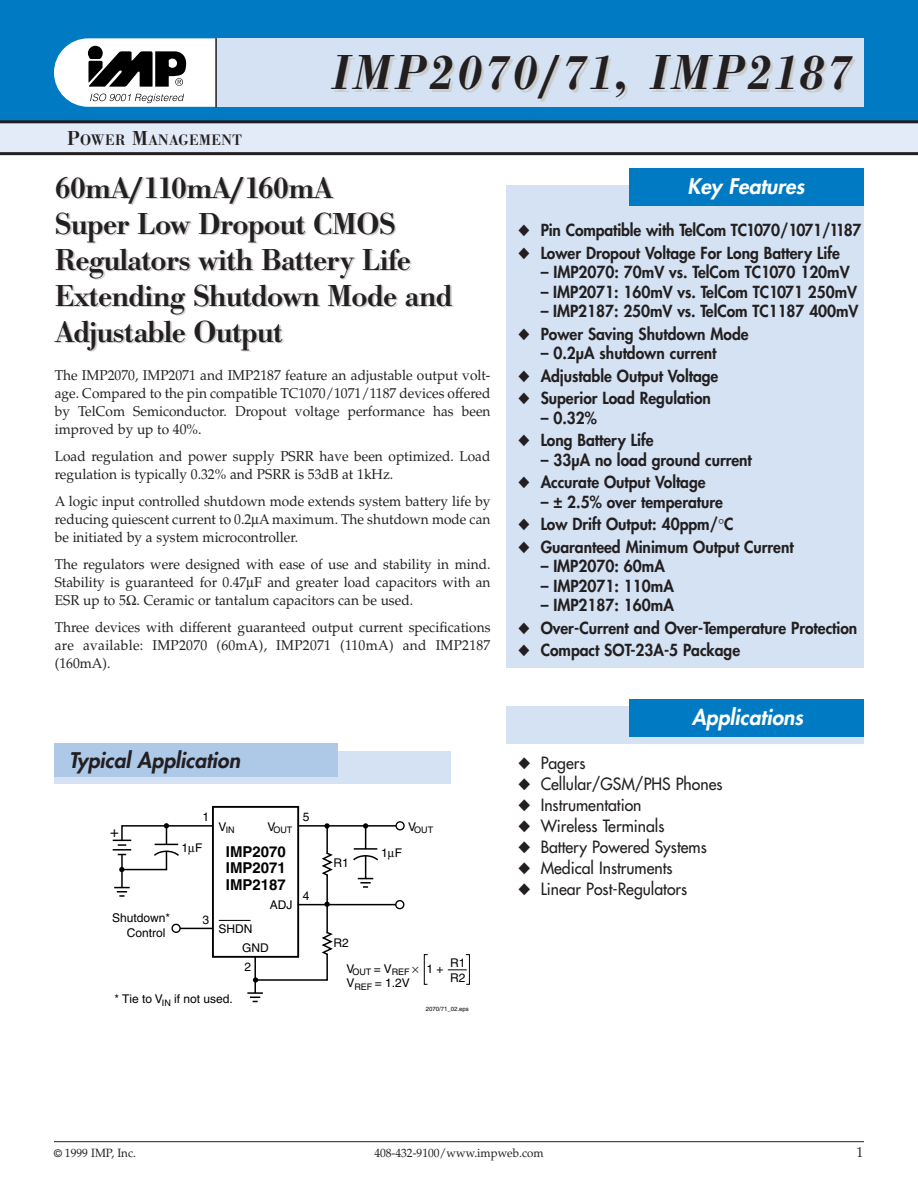
<style>
.page{position:relative;width:918px;height:1188px;background:#fff}
.page>*{position:absolute;margin:0;border:0;box-sizing:border-box;transform-origin:0 0}
.t1{font:italic 600 51px "Bodoni Antiqua T";letter-spacing:.075em;color:#231f20;scale:.96 1}
.t2{font:600 31.5px/36.8px "Bodoni Antiqua T";letter-spacing:-.015em;color:#231f20}
.t3{font:italic 800 21px "Futura";color:#fff}
.t4{font:italic 800 21px "Futura";color:#231f20}
.t5{font:16.5px "Futura";color:#231f20;scale:.96 1}
.t6{font:800 16.2px "Futura";color:#231f20;scale:.96 1}
.t7{font:600 15.75px "Bodoni Antiqua T";letter-spacing:.035em;color:#231f20;scale:.96 1}
.t8{font:700 15px/16.5px "Helvetica";color:#000;text-align:justify}
.t9{font:15px "Helvetica";color:#000}
.t10{font:14.25px/18px "Palatino";color:#231f20;text-align:justify;scale:.96 1}
.t11{font:12px/14.9px "Helvetica";color:#000}
.t12{font:12px "Palatino";color:#231f20;scale:.96 1}
.t13{font:9px "Helvetica";color:#000}
.t14{font:6px "Helvetica";color:#000}
.s1{font-size:21px}
.s2{color:#ccc}
.s3{font-family:"Helvetica";font-size:10.5px}
</style>
<div class="page">
<hr style="left:54px;top:1141px;width:810px;height:1px;background:#231f20">
<div style="left:506px;top:706px;width:358px;height:38px;background:#d4e2f3"></div>
<div style="left:506px;top:185px;width:358px;height:483px;background:#d4e2f3"></div>
<div style="left:629px;top:168px;width:235px;height:38px;background:#007ac2"></div>
<div style="left:629px;top:699px;width:235px;height:37px;background:#007ac2"></div>
<div style="left:0;top:0;width:918px;height:123px;background:#007ac2"></div>
<div style="left:54px;top:38px;width:240px;height:69px;background:#fff;border-radius:34px"></div>
<svg style="left:90px;top:94px;width:94px;height:9px"></svg>
<svg style="left:88px;top:46px;width:98px;height:41px"></svg>
<div style="left:216px;top:38px;width:648px;height:69px;background:#d4e2f3"></div>
<div style="left:0;top:122px;width:918px;height:33px;background:#e2ebf7"></div>
<hr style="left:0;top:120px;width:918px;height:3px;background:#231f20">
<hr style="left:215px;top:38px;width:2px;height:69px;background:#231f20">
<hr style="left:0;top:152px;width:918px;height:3px;background:#231f20">
<div style="left:54px;top:751px;width:396px;height:33px;background:#d4e2f3"></div>
<div style="left:54px;top:743px;width:284px;height:34px;background:#aec8e8"></div>
<div style="left:212px;top:806px;width:87px;height:152px;background:#fff;border:2px solid #000"></div>
<hr style="left:176px;top:928px;width:37px;height:1px;background:#000">
<svg style="left:171px;top:924px;width:10px;height:9px"></svg>
<hr style="left:298px;top:904px;width:98px;height:1px;background:#000">
<hr style="left:298px;top:825px;width:102px;height:2px;background:#000">
<hr style="left:219px;top:920px;width:32px;height:1px;background:#000">
<svg style="left:448px;top:969px;width:18px;height:1px"></svg>
<svg style="left:395px;top:821px;width:10px;height:9px"></svg>
<hr style="left:365px;top:826px;width:1px;height:53px;background:#000">
<svg style="left:358px;top:878px;width:15px;height:10px"></svg>
<svg style="left:353px;top:847px;width:25px;height:15px"></svg>
<div style="left:395px;top:900px;width:9px;height:9px;border:1px solid #000;border-radius:50%"></div>
<div style="left:424px;top:954px;width:4px;height:31px;border:1px solid #000"></div>
<div style="left:466px;top:954px;width:4px;height:31px;border:1px solid #000"></div>
<svg style="left:363px;top:823px;width:5px;height:6px"></svg>
<svg style="left:247px;top:823px;width:88px;height:179px"></svg>
<svg style="left:113px;top:823px;width:101px;height:74px"></svg>
<h1 class="t1" style="left:332px;top:53px;width:542px">IMP2070/71, IMP2187</h1>
<p class="t7" style="left:67px;top:134px;width:184px"><span class="s1">P</span>OWER <span class="s1">M</span>ANAGEMENT</p>
<h2 class="t2" style="left:55px;top:173px;width:344px;line-height:37.7px">60mA/110mA/160mA<br><span class="s2">Super Lo</span>w Dr<span class="s2">opout CMOS</span></h2>
<h2 class="t2" style="left:55px;top:246px;width:401px">Regulators with Battery Life<br>Ext<span class="s2">ending Shutdown Mode and<br></span>Adjust<span class="s2">able Output</span></h2>
<p class="t10" style="left:55px;top:368px;width:455px">The IMP2070, IMP2071 and IMP2187 feature an adjustable output volt&shy;age. Compared to the pin compatible TC1070/1071/1187 devices offered by TelCom Semiconductor. Dropout voltage performance has been improved by up to 40%.</p>
<p class="t10" style="left:55px;top:449px;width:455px">Load regulation and power supply PSRR have been optimized. Load regulation is typically 0.32% and PSRR is 53dB at 1kHz.</p>
<p class="t10" style="left:55px;top:494px;width:455px">A logic input controlled shutdown mode extends system battery life by reducing quiescent current to 0.2 A maximum. The shutdown mode can be initiated by a system microcontroller.</p>
<p class="t10" style="left:55px;top:557px;width:455px">The regulators were designed with ease of use and stability in mind.<br>Stability is guaranteed for 0.47 F and greater load capacitors with an ESR up to 5 . Ceramic or tantalum capacitors can be used.</p>
<p class="t10" style="left:55px;top:620px;width:455px">Three devices with different guaranteed output current specifications are available: IMP2070 (60mA), IMP2071 (110mA) and IMP2187 (160mA).</p>
<h3 class="t4" style="left:69px;top:750px;width:173px">Typical Application</h3>
<p class="t9" style="left:110px;top:826px;width:10px">+</p>
<p class="t11" style="left:127px;top:912px;width:45px;line-height:14.2px;text-indent:-15px">Shutdown*<br>Control</p>
<p class="t11" style="left:202px;top:811px;width:8px">1</p>
<p class="t11" style="left:182px;top:842px;width:22px">1 F</p>
<p class="t11" style="left:202px;top:913px;width:8px">3</p>
<p class="t13" style="left:219px;top:827px;width:18px"><sup>V</sup>IN</p>
<p class="t13" style="left:267px;top:827px;width:27px"><sup>V</sup>OUT</p>
<p class="t8" style="left:226px;top:845px;width:62px">IMP2070<br>IMP2071<br>IMP2187</p>
<p class="t11" style="left:270px;top:898px;width:24px">ADJ</p>
<p class="t11" style="left:219px;top:922px;width:35px">SHDN</p>
<p class="t11" style="left:242px;top:941px;width:28px">GND</p>
<p class="t11" style="left:245px;top:960px;width:8px">2</p>
<p class="t11" style="left:115px;top:992px;width:120px">* Tie to V<sub>IN</sub> if not used.</p>
<p class="t11" style="left:303px;top:811px;width:8px">5</p>
<p class="t11" style="left:303px;top:890px;width:8px">4</p>
<p class="t11" style="left:334px;top:857px;width:17px">R1</p>
<p class="t13" style="left:408px;top:827px;width:27px"><sup>V</sup>OUT</p>
<p class="t11" style="left:381px;top:846px;width:22px">1 F</p>
<p class="t11" style="left:334px;top:936px;width:17px">R2</p>
<p class="t13" style="left:346px;top:969px;width:65px"><sup>V</sup>OUT <sup>=</sup> <sup>V</sup>REF</p>
<p class="t11" style="left:426px;top:963px;width:19px">1 +</p>
<p class="t11" style="left:346px;top:977px;width:65px">V<sub>REF</sub> = 1.2V</p>
<p class="t11" style="left:450px;top:956px;width:17px">R1<br>R2</p>
<p class="t14" style="left:426px;top:1006px;width:45px">2070/71_02.eps</p>
<h3 class="t3" style="left:687px;top:176px;width:119px">Key Features</h3>
<p class="t6" style="left:518px;top:223px;width:359px">◆ Pin Compatible with TelCom TC1070/1071/1187</p>
<p class="t6" style="left:518px;top:245px;width:337px">◆ Lower Dropout Voltage For Long Battery Life</p>
<p class="t6" style="left:541px;top:265px;width:323px">– IMP2070: 70mV vs. TelCom TC1070 120mV</p>
<p class="t6" style="left:541px;top:284px;width:331px">– IMP2071: 160mV vs. TelCom TC1071 250mV</p>
<p class="t6" style="left:541px;top:304px;width:333px">– IMP2187: 250mV vs. TelCom TC1187 400mV</p>
<p class="t6" style="left:518px;top:326px;width:242px">◆ Power Saving Shutdown Mode</p>
<p class="t6" style="left:541px;top:346px;width:185px">– 0.2µA shutdown current</p>
<p class="t6" style="left:518px;top:368px;width:210px">◆ Adjustable Output Voltage</p>
<p class="t6" style="left:518px;top:391px;width:202px">◆ Superior Load Regulation</p>
<p class="t6" style="left:541px;top:410px;width:60px">– 0.32%</p>
<p class="t6" style="left:518px;top:433px;width:143px">◆ Long Battery Life</p>
<p class="t6" style="left:541px;top:452px;width:221px">– 33µA no load ground current</p>
<p class="t6" style="left:518px;top:475px;width:197px">◆ Accurate Output Voltage</p>
<p class="t6" style="left:541px;top:494px;width:191px">– ± 2.5% over temperature</p>
<p class="t6" style="left:518px;top:517px;width:226px">◆ Low Drift Output: 40ppm/ C</p>
<p class="t6" style="left:518px;top:539px;width:289px">◆ Guaranteed Minimum Output Current</p>
<p class="t6" style="left:541px;top:559px;width:131px">– IMP2070: 60mA</p>
<p class="t6" style="left:541px;top:578px;width:140px">– IMP2071: 110mA</p>
<p class="t6" style="left:541px;top:598px;width:140px">– IMP2187: 160mA</p>
<p class="t6" style="left:518px;top:620px;width:355px">◆ Over-Current and Over-Temperature Protection</p>
<p class="t6" style="left:518px;top:643px;width:233px">◆ Compact SOT-23A-5 Package</p>
<h3 class="t3" style="left:692px;top:707px;width:113px">Applications</h3>
<p class="t5" style="left:518px;top:755px;width:72px">◆ Pagers</p>
<p class="t5" style="left:518px;top:776px;width:214px">◆ Cellular/GSM/PHS Phones</p>
<p class="t5" style="left:518px;top:797px;width:130px">◆ Instrumentation</p>
<p class="t5" style="left:518px;top:818px;width:154px">◆ Wireless Terminals</p>
<p class="t5" style="left:518px;top:839px;width:198px">◆ Battery Powered Systems</p>
<p class="t5" style="left:518px;top:860px;width:162px">◆ Medical Instruments</p>
<p class="t5" style="left:518px;top:881px;width:178px">◆ Linear Post-Regulators</p>
<p class="t12" style="left:54px;top:1148px;width:87px"><span class="s3">©</span> 1999 IMP, Inc.</p>
<p class="t12" style="left:374px;top:1148px;width:178px">408-432-9100/www.impweb.com</p>
<p class="t10" style="left:856px;top:1145px;width:9px">1</p>
</div>
